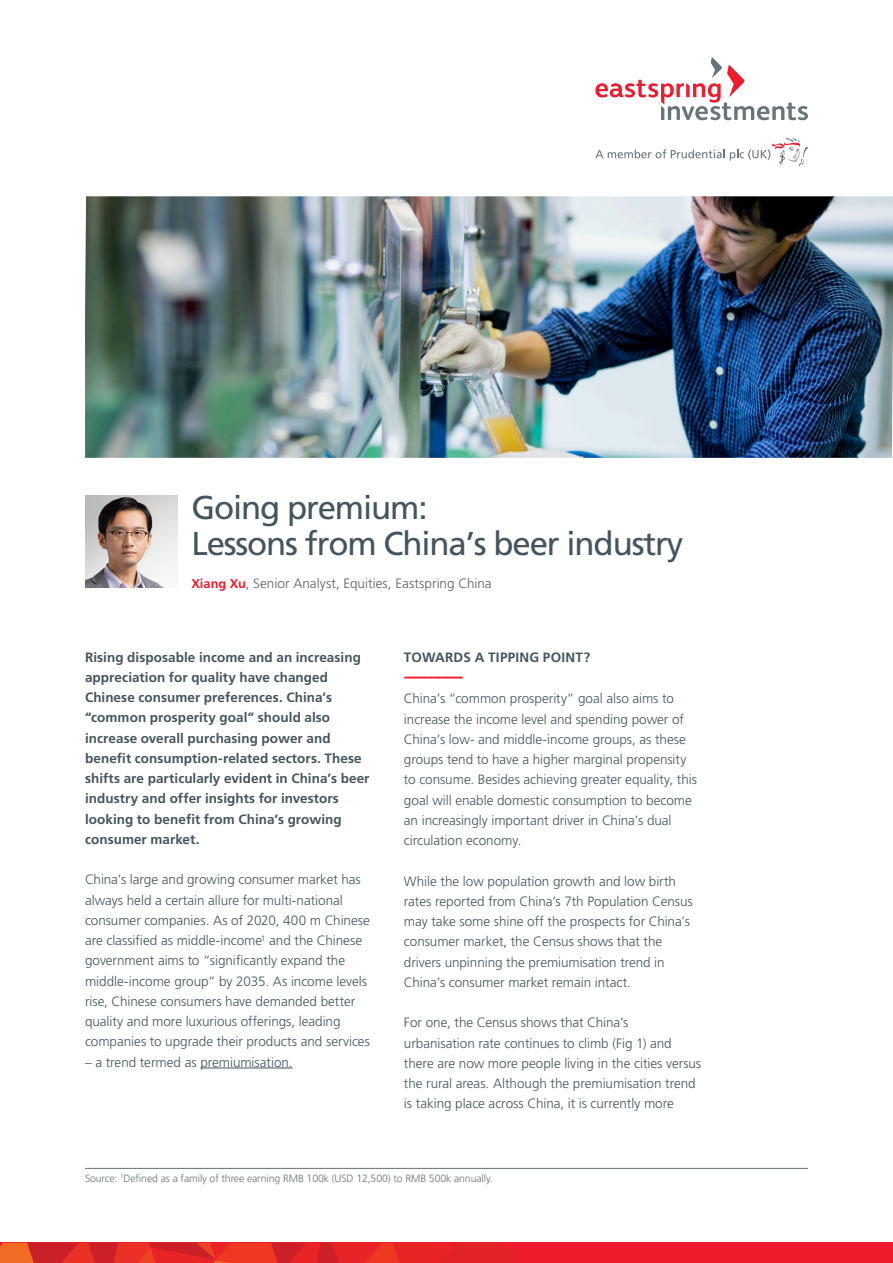
<style>
.page{position:relative;width:893px;height:1263px;background:#fff}
.page>*{position:absolute;margin:0;border:0;box-sizing:border-box;transform-origin:0 0}
.Header_style{font:33px "Frutiger LT Std";letter-spacing:-.035em;color:#45555f}
.Body_copy{font:700 16.5px "Frutiger LT Std";color:#ee1b2c}
.Body_copy-2{font:300 13.5px/20.2px "Frutiger LT Std";letter-spacing:-.005em;color:#45555f}
.Body_copy-3{font:700 13.5px/20.2px "Frutiger LT Std";letter-spacing:.005em;color:#45555f}
.Body_copy-4{font:300 13.5px "Frutiger LT Std";letter-spacing:.005em;color:#5f5f62}
.Footnotes{font:300 10.5px "Frutiger LT Std";letter-spacing:-.01em;color:#687379}
.s1{font-weight:700;font-size:12.75px;color:#ee1b2c}
</style>
<div class="page">
<div style="left:0;top:1243px;width:893px;height:20px;background:#ee1b2c"></div>
<svg style="left:0;top:1243px;width:519px;height:20px"></svg>
<hr style="left:200px;top:1068px;width:93px;height:1px;background:#45555f">
<img style="left:85px;top:495px;width:93px;height:93px">
<svg style="left:595px;top:57px;width:213px;height:63px"></svg>
<svg style="left:595px;top:138px;width:213px;height:28px"></svg>
<hr style="left:85px;top:1168px;width:723px;height:1px;background:#687379">
<img style="left:85px;top:196px;width:808px;height:262px">
<p class="Header_style" style="left:191px;top:488px;width:238px">Going premium:</p>
<p class="Header_style" style="left:191px;top:524px;width:493px">Lessons from China’s beer industry</p>
<p class="Body_copy-4" style="left:191px;top:575px;width:302px"><span class="s1">Xiang Xu</span>, Senior Analyst, Equities, Eastspring China</p>
<p class="Body_copy-3" style="left:85px;top:647px;width:286px">Rising disposable income and an increasing appreciation for quality have changed Chinese consumer preferences. China’s “common prosperity goal” should also increase overall purchasing power and benefit consumption-related sectors. These shifts are particularly evident in China’s beer industry and offer insights for investors looking to benefit from China’s growing consumer market.</p>
<p class="Body_copy-2" style="left:85px;top:870px;width:286px">China’s large and growing consumer market has always held a certain allure for multi-national consumer companies. As of 2020, 400 m Chinese are classified as middle-income<sup>1</sup> and the Chinese government aims to “significantly expand the middle-income group” by 2035. As income levels rise, Chinese consumers have demanded better quality and more luxurious offerings, leading companies to upgrade their products and services</p>
<p class="Body_copy-2" style="left:85px;top:1052px;width:209px">– a trend termed as premiumisation.</p>
<p class="Body_copy-3" style="left:404px;top:647px;width:188px">TOWARDS A TIPPING POINT?</p>
<p class="Body_copy" style="left:404px;top:666px;width:61px">---------------</p>
<p class="Body_copy-2" style="left:404px;top:689px;width:295px">China’s “common prosperity” goal also aims to increase the income level and spending power of China’s low- and middle-income groups, as these groups tend to have a higher marginal propensity to consume. Besides achieving greater equality, this goal will enable domestic consumption to become an increasingly important driver in China’s dual circulation economy.</p>
<p class="Body_copy-2" style="left:404px;top:871px;width:290px">While the low population growth and low birth rates reported from China’s 7th Population Census may take some shine off the prospects for China’s consumer market, the Census shows that the drivers unpinning the premiumisation trend in China’s consumer market remain intact.</p>
<p class="Body_copy-2" style="left:404px;top:1013px;width:299px">For one, the Census shows that China’s urbanisation rate continues to climb (Fig 1) and there are now more people living in the cities versus the rural areas. Although the premiumisation trend is taking place across China, it is currently more</p>
<p class="Footnotes" style="left:85px;top:1172px;width:409px">Source: <sup>1</sup>Defined as a family of three earning RMB 100k (USD 12,500) to RMB 500k annually.</p>
</div>
